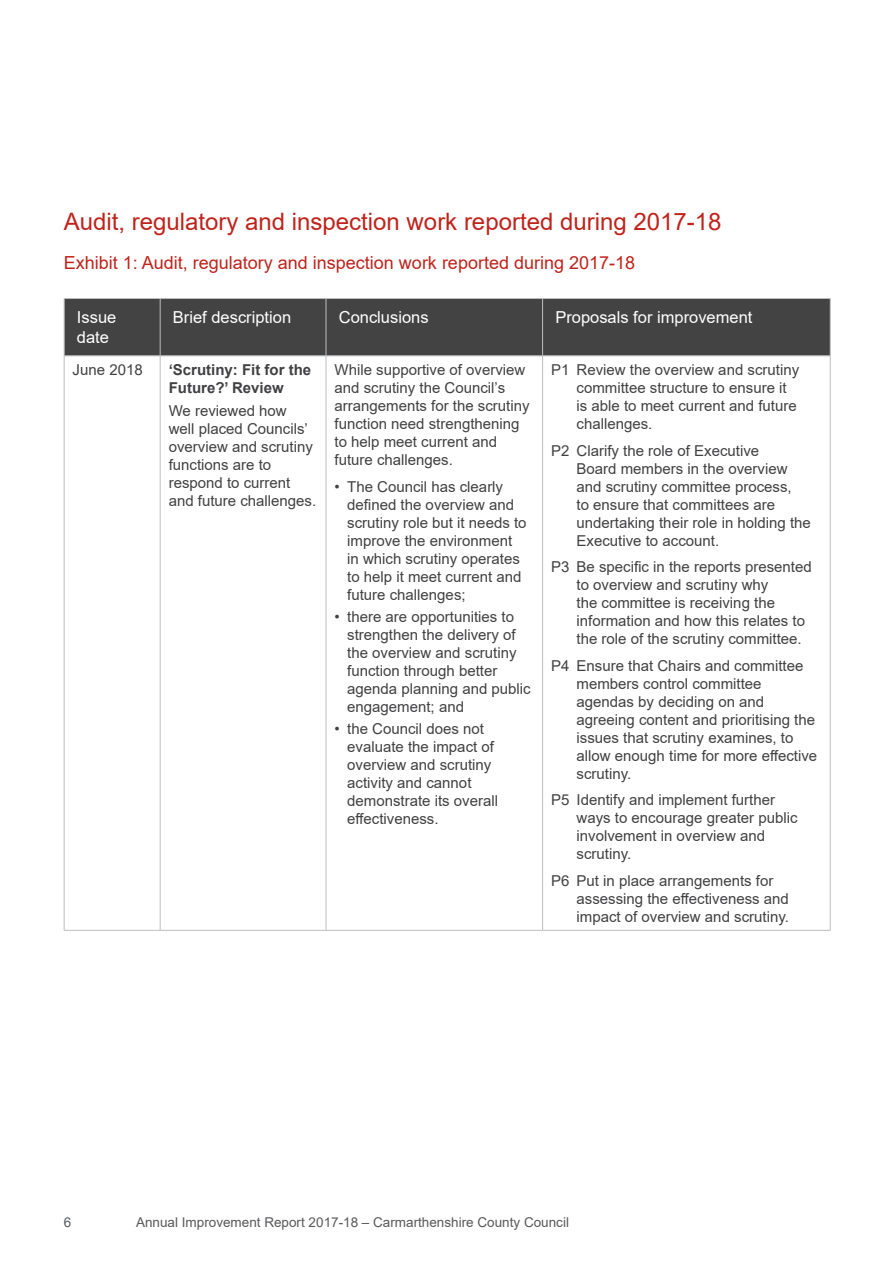
<style>
.page{position:relative;width:893px;height:1263px;background:#fff}
.page>*{position:absolute;margin:0;border:0;box-sizing:border-box;transform-origin:0 0}
.t1{font:24px "Arial";color:#bf231b}
.t2{font:18px "Arial";color:#bf231b}
.t3{font:16.5px/19.8px "Arial";color:#fff}
.t4{font:15px/18px "Arial";color:#414042}
.t5{font:700 15px/18px "Arial";color:#414042}
.t6{font:13.5px "Arial";color:#58595b}
</style>
<div class="page">
<div style="left:65px;top:299px;width:765px;height:56px;background:#434343"></div>
<svg style="left:65px;top:356px;width:765px;height:574px"></svg>
<hr style="left:64px;top:298px;width:96px;height:1px;background:#bcbec0">
<hr style="left:64px;top:299px;width:1px;height:56px;background:#bcbec0">
<hr style="left:160px;top:298px;width:166px;height:1px;background:#bcbec0">
<hr style="left:160px;top:299px;width:1px;height:56px;background:#bcbec0">
<hr style="left:326px;top:298px;width:217px;height:1px;background:#bcbec0">
<hr style="left:326px;top:299px;width:1px;height:56px;background:#bcbec0">
<hr style="left:543px;top:298px;width:288px;height:1px;background:#bcbec0">
<hr style="left:542px;top:299px;width:1px;height:56px;background:#bcbec0">
<hr style="left:830px;top:299px;width:1px;height:56px;background:#bcbec0">
<hr style="left:64px;top:355px;width:96px;height:1px;background:#bcbec0">
<hr style="left:64px;top:356px;width:1px;height:574px;background:#bcbec0">
<hr style="left:160px;top:355px;width:166px;height:1px;background:#bcbec0">
<hr style="left:160px;top:356px;width:1px;height:574px;background:#bcbec0">
<hr style="left:326px;top:355px;width:217px;height:1px;background:#bcbec0">
<hr style="left:326px;top:356px;width:1px;height:574px;background:#bcbec0">
<hr style="left:543px;top:355px;width:288px;height:1px;background:#bcbec0">
<hr style="left:542px;top:356px;width:1px;height:574px;background:#bcbec0">
<hr style="left:830px;top:356px;width:1px;height:574px;background:#bcbec0">
<hr style="left:64px;top:930px;width:96px;height:1px;background:#bcbec0">
<hr style="left:160px;top:930px;width:166px;height:1px;background:#bcbec0">
<hr style="left:326px;top:930px;width:217px;height:1px;background:#bcbec0">
<hr style="left:543px;top:930px;width:288px;height:1px;background:#bcbec0">
<h1 class="t1" style="left:64px;top:205px;width:659px">Audit, regulatory and inspection work reported during 2017-18</h1>
<p class="t2" style="left:64px;top:250px;width:573px">Exhibit 1: Audit, regulatory and inspection work reported during 2017-18</p>
<p class="t3" style="left:77px;top:307px;width:41px">Issue date</p>
<p class="t3" style="left:173px;top:307px;width:120px">Brief description</p>
<p class="t3" style="left:339px;top:307px;width:91px">Conclusions</p>
<p class="t3" style="left:555px;top:307px;width:199px">Proposals for improvement</p>
<p class="t4" style="left:73px;top:361px;width:72px">June 2018</p>
<p class="t5" style="left:169px;top:361px;width:144px">‘Scrutiny: Fit for the<br>Future?’ Review</p>
<p class="t4" style="left:169px;top:401px;width:149px">We reviewed how well placed Councils’ overview and scrutiny functions are to respond to current and future challenges.</p>
<p class="t4" style="left:334px;top:361px;width:197px">While supportive of overview and scrutiny the Council’s arrangements for the scrutiny function need strengthening to help meet current and future challenges.</p>
<p class="t4" style="left:347px;top:477px;width:181px;text-indent:-13px">• The Council has clearly defined the overview and scrutiny role but it needs to improve the environment in which scrutiny operates to help it meet current and future challenges;</p>
<p class="t4" style="left:347px;top:608px;width:185px;text-indent:-13px">• there are opportunities to strengthen the delivery of the overview and scrutiny function through better agenda planning and public engagement; and</p>
<p class="t4" style="left:347px;top:720px;width:152px;text-indent:-13px">• the Council does not evaluate the impact of overview and scrutiny activity and cannot demonstrate its overall effectiveness.</p>
<p class="t4" style="left:577px;top:361px;width:224px;text-indent:-26px">P1 Review the overview and scrutiny committee structure to ensure it is able to meet current and future challenges.</p>
<p class="t4" style="left:577px;top:441px;width:236px;text-indent:-26px">P2 Clarify the role of Executive<br>Board members in the overview and scrutiny committee process,<br>to ensure that committees are undertaking their role in holding the<br>Executive to account.</p>
<p class="t4" style="left:577px;top:558px;width:237px;text-indent:-26px">P3 Be specific in the reports presented to overview and scrutiny why<br>the committee is receiving the information and how this relates to the role of the scrutiny committee.</p>
<p class="t4" style="left:577px;top:656px;width:242px;text-indent:-26px">P4 Ensure that Chairs and committee members control committee agendas by deciding on and agreeing content and prioritising the issues that scrutiny examines, to allow enough time for more effective scrutiny.</p>
<p class="t4" style="left:577px;top:791px;width:222px;text-indent:-26px">P5 Identify and implement further ways to encourage greater public involvement in overview and scrutiny.</p>
<p class="t4" style="left:577px;top:871px;width:214px;text-indent:-26px">P6 Put in place arrangements for assessing the effectiveness and impact of overview and scrutiny.</p>
<p class="t6" style="left:64px;top:1213px;width:9px">6</p>
<p class="t6" style="left:136px;top:1213px;width:434px">Annual Improvement Report 2017-18 – Carmarthenshire County Council</p>
</div>
